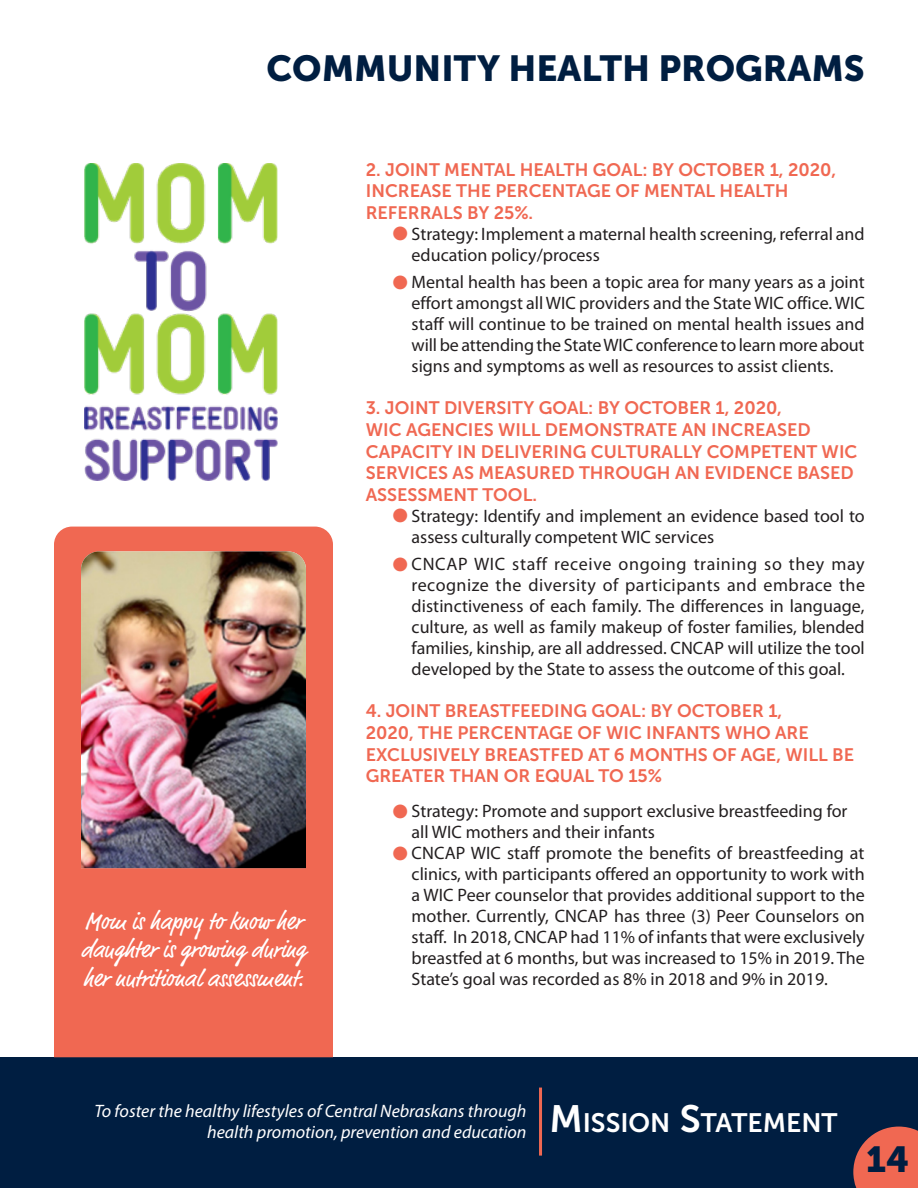
<style>
.page{position:relative;width:918px;height:1188px;background:#fff}
.page>*{position:absolute;margin:0;border:0;box-sizing:border-box;transform-origin:0 0}
.Headline{font:36px "Museo Sans 900";color:#001e41}
.t1{font:26.55px "Museo Sans 700";color:#fff}
.Pull_Quote{font:24px/28.8px "Market Pro";color:#fff}
.Body_text{font:18px/21px "Myriad Pro";color:#231f20;text-align:justify}
.Sub_Heads_3{font:18px/21.6px "Museo Sans 700";color:#f06852}
.Mission_Statements{font:italic 18px/21.6px "Myriad Pro";color:#fff;text-align:right}
.Sub_Heads_3-2{font:18px/21px "Myriad Pro";color:#231f20}
.s1{color:#f06852}
.s2{font-size:37.95px}
</style>
<div class="page">
<div style="left:0;top:1057px;width:918px;height:131px;background:#001e41"></div>
<svg style="left:853px;top:1127px;width:65px;height:61px;background:#d25e4f"></svg>
<hr style="left:539px;top:1088px;width:3px;height:68px;background:#f06852">
<div style="left:54px;top:527px;width:279px;height:530px;background:#f06852"></div>
<img style="left:81px;top:551px;width:225px;height:317px">
<img style="left:84px;top:164px;width:193px;height:316px">
<p class="Headline" style="left:267px;top:48px;width:600px">COMMUNITY HEALTH PROGRAMS</p>
<p class="Pull_Quote" style="left:81px;top:907px;width:226px">Mom is happy to know her daughter is growing during her nutritional assessment.</p>
<p class="Sub_Heads_3" style="left:366px;top:158px;width:472px">2. JOINT MENTAL HEALTH GOAL: BY OCTOBER 1, 2020,<br>INCREASE THE PERCENTAGE OF MENTAL HEALTH<br>REFERRALS BY 25%.</p>
<p class="Body_text" style="left:412px;top:223px;width:455px;text-indent:-19px"><span class="s1">●</span> Strategy: Implement a maternal health screening, referral and education policy/process</p>
<p class="Body_text" style="left:412px;top:272px;width:455px;text-indent:-19px"><span class="s1">●</span> Mental health has been a topic area for many years as a joint effort amongst all WIC providers and the State WIC office. WIC staff will continue to be trained on mental health issues and will be attending the State WIC conference to learn more about signs and symptoms as well as resources to assist clients.</p>
<p class="Sub_Heads_3" style="left:366px;top:397px;width:493px">3. JOINT DIVERSITY GOAL: BY OCTOBER 1, 2020,<br>WIC AGENCIES WILL DEMONSTRATE AN INCREASED CAPACITY IN DELIVERING CULTURALLY COMPETENT WIC SERVICES AS MEASURED THROUGH AN EVIDENCE BASED ASSESSMENT TOOL.</p>
<p class="Body_text" style="left:412px;top:505px;width:455px;text-indent:-19px"><span class="s1">●</span> Strategy: Identify and implement an evidence based tool to assess culturally competent WIC services</p>
<p class="Body_text" style="left:412px;top:554px;width:455px;text-indent:-19px"><span class="s1">●</span> CNCAP WIC staff receive ongoing training so they may recognize the diversity of participants and embrace the distinctiveness of each family. The differences in language, culture, as well as family makeup of foster families, blended families, kinship, are all addressed. CNCAP will utilize the tool developed by the State to assess the outcome of this goal.</p>
<p class="Sub_Heads_3" style="left:366px;top:700px;width:490px">4. JOINT BREASTFEEDING GOAL: BY OCTOBER 1,<br>2020, THE PERCENTAGE OF WIC INFANTS WHO ARE EXCLUSIVELY BREASTFED AT 6 MONTHS OF AGE, WILL BE GREATER THAN OR EQUAL TO 15%</p>
<p class="Sub_Heads_3-2" style="left:412px;top:800px;width:437px;text-indent:-19px"><span class="s1">●</span> Strategy: Promote and support exclusive breastfeeding for all WIC mothers and their infants</p>
<p class="Body_text" style="left:412px;top:842px;width:455px;text-indent:-19px"><span class="s1">●</span> CNCAP WIC staff promote the benefits of breastfeeding at clinics, with participants offered an opportunity to work with a WIC Peer counselor that provides additional support to the mother. Currently, CNCAP has three (3) Peer Counselors on staff. In 2018, CNCAP had 11% of infants that were exclusively breastfed at 6 months, but was increased to 15% in 2019. The State’s goal was recorded as 8% in 2018 and 9% in 2019.</p>
<p class="Mission_Statements" style="left:94px;top:1100px;width:434px">To foster the healthy lifestyles of Central Nebraskans through health promotion, prevention and education</p>
<h2 class="t1" style="left:549px;top:1108px;width:290px"><span class="s2">M</span>ISSION <span class="s2">S</span>TATEMENT</h2>
<p class="Headline" style="left:866px;top:1139px;width:45px">14</p>
</div>
